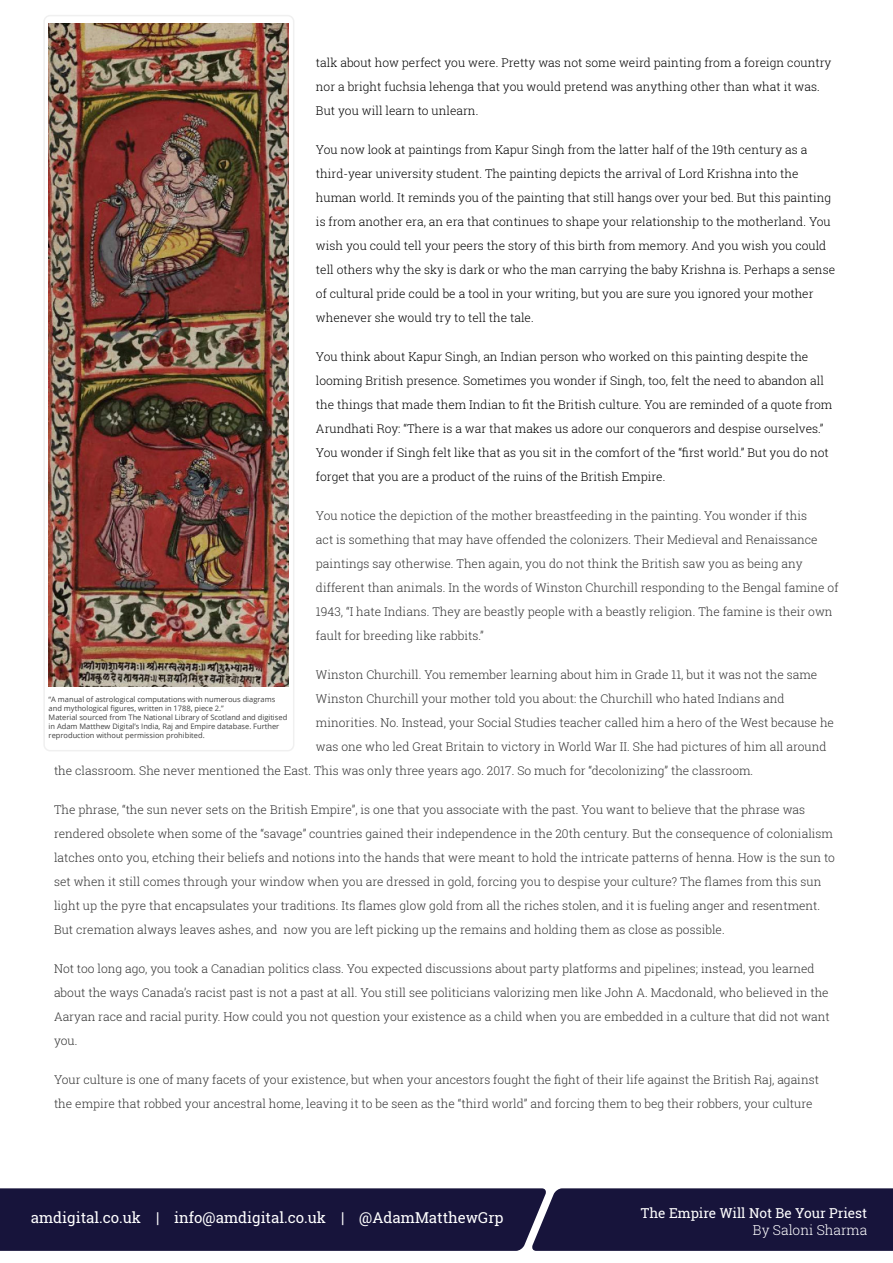
<style>
.page{position:relative;width:893px;height:1263px;background:#fff}
.page>*{position:absolute;margin:0;border:0;box-sizing:border-box;transform-origin:0 0}
.t1{font:15px "Roboto Slab";color:#fff}
.t2{font:13.65px "Roboto Slab";color:#fff}
.t3{font:300 13.65px "Roboto Slab";color:#fff}
.t4{font:300 12px/24px "Roboto Slab";color:#333}
.t5{font:300 12px/24px "Roboto Slab";color:#000}
.t6{font:7.5px/9px "Open Sans";color:#404040}
</style>
<div class="page">
<img style="left:49px;top:23px;width:240px;height:663px">
<div style="left:43px;top:15px;width:251px;height:736px;border:2px solid #f0f0f0;border-radius:6px"></div>
<div style="left:0;top:1188px;width:893px;height:63px;background:#17143b"></div>
<p class="t6" style="left:49px;top:695px;width:240px">“A manual of astrological computations with numerous diagrams and mythological figures, written in 1788, piece 2.”<br>Material sourced from The National Library of Scotland and digitised in Adam Matthew Digital’s India, Raj and Empire database. Further reproduction without permission prohibited.</p>
<p class="t5" style="left:316px;top:50px;width:517px">talk about how perfect you were. Pretty was not some weird painting from a foreign country nor a bright fuchsia lehenga that you would pretend was anything other than what it was.<br>But you will learn to unlearn.</p>
<p class="t5" style="left:316px;top:137px;width:521px">You now look at paintings from Kapur Singh from the latter half of the 19th century as a third-year university student. The painting depicts the arrival of Lord Krishna into the human world. It reminds you of the painting that still hangs over your bed. But this painting is from another era, an era that continues to shape your relationship to the motherland. You wish you could tell your peers the story of this birth from memory. And you wish you could tell others why the sky is dark or who the man carrying the baby Krishna is. Perhaps a sense of cultural pride could be a tool in your writing, but you are sure you ignored your mother whenever she would try to tell the tale.</p>
<p class="t5" style="left:316px;top:344px;width:518px">You think about Kapur Singh, an Indian person who worked on this painting despite the looming British presence. Sometimes you wonder if Singh, too, felt the need to abandon all the things that made them Indian to fit the British culture. You are reminded of a quote from Arundhati Roy: “There is a war that makes us adore our conquerors and despise ourselves.” You wonder if Singh felt like that as you sit in the comfort of the “first world.” But you do not forget that you are a product of the ruins of the British Empire.</p>
<p class="t4" style="left:316px;top:503px;width:524px">You notice the depiction of the mother breastfeeding in the painting. You wonder if this<br>act is something that may have offended the colonizers. Their Medieval and Renaissance paintings say otherwise. Then again, you do not think the British saw you as being any different than animals. In the words of Winston Churchill responding to the Bengal famine of 1943, “I hate Indians. They are beastly people with a beastly religion. The famine is their own fault for breeding like rabbits.”</p>
<p class="t4" style="left:316px;top:662px;width:519px">Winston Churchill. You remember learning about him in Grade 11, but it was not the same Winston Churchill your mother told you about: the Churchill who hated Indians and minorities. No. Instead, your Social Studies teacher called him a hero of the West because he was one who led Great Britain to victory in World War II. She had pictures of him all around</p>
<p class="t4" style="left:54px;top:758px;width:701px">the classroom. She never mentioned the East. This was only three years ago. 2017. So much for “decolonizing” the classroom.</p>
<p class="t4" style="left:54px;top:797px;width:782px">The phrase, “the sun never sets on the British Empire”, is one that you associate with the past. You want to believe that the phrase was rendered obsolete when some of the “savage” countries gained their independence in the 20th century. But the consequence of colonialism latches onto you, etching their beliefs and notions into the hands that were meant to hold the intricate patterns of henna. How is the sun to set when it still comes through your window when you are dressed in gold, forcing you to despise your culture? The flames from this sun light up the pyre that encapsulates your traditions. Its flames glow gold from all the riches stolen, and it is fueling anger and resentment.<br>But cremation always leaves ashes, and now you are left picking up the remains and holding them as close as possible.</p>
<p class="t4" style="left:54px;top:956px;width:777px">Not too long ago, you took a Canadian politics class. You expected discussions about party platforms and pipelines; instead, you learned about the ways Canada’s racist past is not a past at all. You still see politicians valorizing men like John A. Macdonald, who believed in the Aaryan race and racial purity. How could you not question your existence as a child when you are embedded in a culture that did not want you.</p>
<p class="t4" style="left:54px;top:1067px;width:767px">Your culture is one of many facets of your existence, but when your ancestors fought the fight of their life against the British Raj, against the empire that robbed your ancestral home, leaving it to be seen as the “third world” and forcing them to beg their robbers, your culture</p>
<p class="t1" style="left:31px;top:1207px;width:474px">amdigital.co.uk | info@amdigital.co.uk | @AdamMatthewGrp</p>
<p class="t2" style="left:641px;top:1204px;width:228px">The Empire Will Not Be Your Priest</p>
<p class="t3" style="left:753px;top:1220px;width:116px">By Saloni Sharma</p>
</div>
